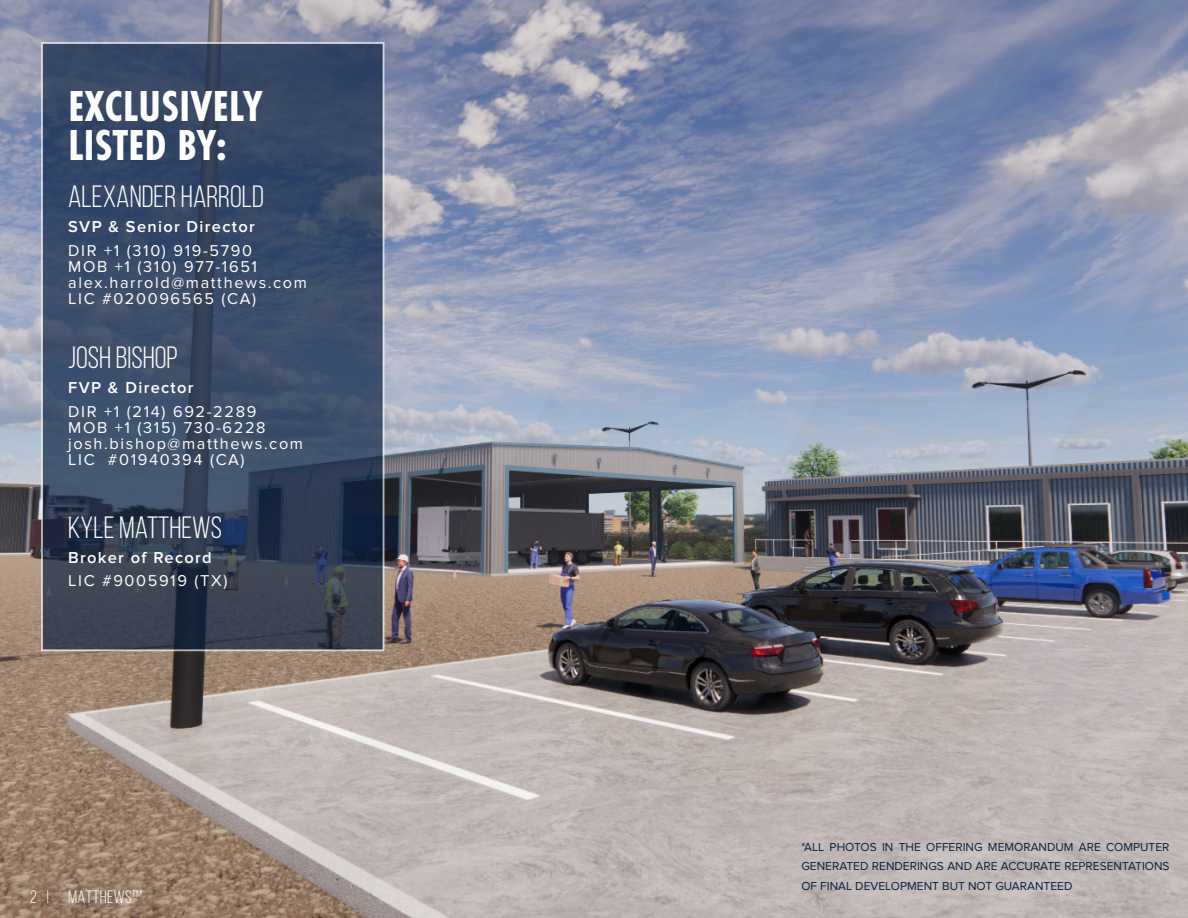
<style>
.page{position:relative;width:1188px;height:918px;background:#fff}
.page>*{position:absolute;margin:0;border:0;box-sizing:border-box;transform-origin:0 0}
.t1{font:700 45px/39px "Futura PT Cond";letter-spacing:.01em;color:#fff}
.t2{font:30.75px "Bebas Neue";color:#fff}
.t3{font:18px "Bebas Neue";letter-spacing:.02em;color:#fff}
.t4{font:600 16.5px "Proxima Nova";letter-spacing:.08em;color:#fff}
.t5{font:16.35px/16px "Proxima Nova";letter-spacing:.1em;color:#fff}
.t6{font:12px/19.4px "Proxima Nova";color:#09203e;text-align:justify}
</style>
<div class="page">
<img style="left:0;top:0;width:1188px;height:918px">
<svg style="left:41px;top:42px;width:343px;height:609px;background:#394962"></svg>
<h1 class="t1" style="left:68px;top:87px;width:196px">EXCLUSIVELY<br>LISTED BY:</h1>
<h2 class="t2" style="left:68px;top:180px;width:197px">ALEXANDER HARROLD</h2>
<p class="t4" style="left:68px;top:217px;width:188px">SVP &amp; Senior Director</p>
<p class="t5" style="left:68px;top:242px;width:240px">DIR +1 (310) 919-5790<br>MOB +1 (310) 977-1651 alex.harrold@matthews.com<br>LIC #020096565 (CA)</p>
<h2 class="t2" style="left:68px;top:341px;width:111px">JOSH BISHOP</h2>
<p class="t4" style="left:68px;top:378px;width:127px">FVP &amp; Director</p>
<p class="t5" style="left:68px;top:404px;width:236px">DIR +1 (214) 692-2289<br>MOB +1 (315) 730-6228 josh.bishop@matthews.com<br>LIC #01940394 (CA)</p>
<h2 class="t2" style="left:68px;top:511px;width:155px">KYLE MATTHEWS</h2>
<p class="t4" style="left:68px;top:548px;width:145px">Broker of Record</p>
<p class="t5" style="left:68px;top:573px;width:161px">LIC #9005919 (TX)</p>
<p class="t3" style="left:30px;top:887px;width:113px">2 | MATTHEWS™</p>
<p class="t6" style="left:801px;top:837px;width:370px">*ALL PHOTOS IN THE OFFERING MEMORANDUM ARE COMPUTER GENERATED RENDERINGS AND ARE ACCURATE REPRESENTATIONS OF FINAL DEVELOPMENT BUT NOT GUARANTEED</p>
</div>
